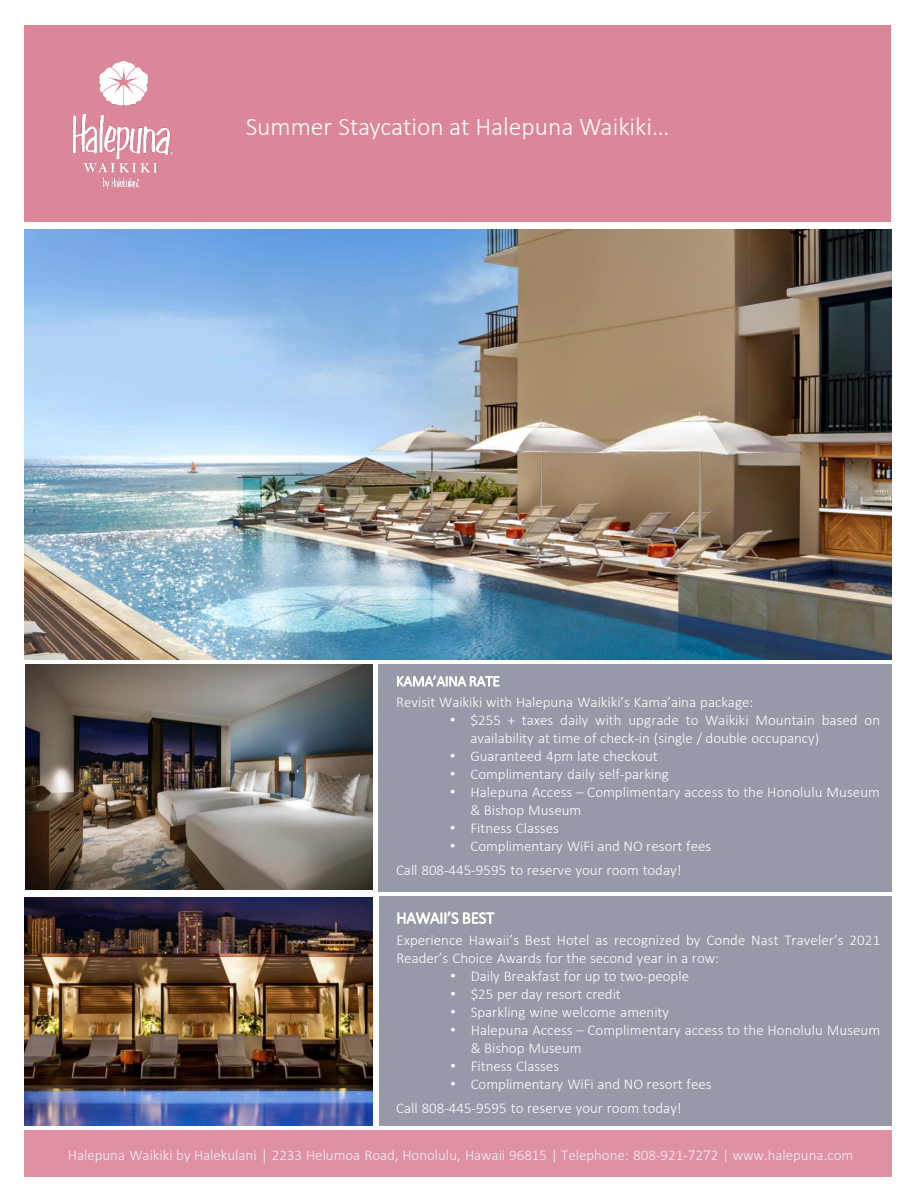
<style>
.page{position:relative;width:918px;height:1188px;background:#fff}
.page>*{position:absolute;margin:0;border:0;box-sizing:border-box;transform-origin:0 0}
.t1{font:300 25.65px "Calibri";color:#fff}
.t2{font:300 16.5px "Calibri";letter-spacing:-.005em;color:#fff}
.t3{font:300 15px/18px "Calibri";color:#fff}
.t4{font:300 15px "Calibri";color:#f2f3f4}
.s1{font-family:"Arial";font-weight:400}
</style>
<div class="page">
<div style="left:379px;top:896px;width:513px;height:230px;background:#9699a7"></div>
<div style="left:379px;top:664px;width:513px;height:228px;background:#9699a7"></div>
<div style="left:24px;top:25px;width:867px;height:197px;background:#dc8699"></div>
<div style="left:24px;top:1131px;width:868px;height:46px;background:#df91a3"></div>
<img style="left:26px;top:664px;width:347px;height:226px">
<img style="left:24px;top:897px;width:349px;height:229px">
<img style="left:72px;top:61px;width:102px;height:130px">
<img style="left:24px;top:229px;width:867px;height:431px">
<p class="t1" style="left:246px;top:111px;width:425px">Summer Staycation at Halepuna Waikiki…</p>
<p class="t3" style="left:396px;top:671px;width:359px;line-height:20.7px">KAMA’AINA RATE<br>Revisit Waikiki with Halepuna Waikiki’s Kama’aina package:</p>
<p class="t3" style="left:470px;top:711px;width:411px;text-indent:-20px"><span class="s1">•</span> $255 + taxes daily with upgrade to Waikiki Mountain based on availability at time of check-in (single / double occupancy)</p>
<p class="t3" style="left:450px;top:747px;width:209px"><span class="s1">•</span> Guaranteed 4pm late checkout</p>
<p class="t3" style="left:450px;top:765px;width:220px"><span class="s1">•</span> Complimentary daily self-parking</p>
<p class="t3" style="left:470px;top:783px;width:411px;text-indent:-20px"><span class="s1">•</span> Halepuna Access – Complimentary access to the Honolulu Museum &amp; Bishop Museum</p>
<p class="t3" style="left:450px;top:819px;width:110px"><span class="s1">•</span> Fitness Classes</p>
<p class="t3" style="left:396px;top:834px;width:317px;line-height:24.3px;text-indent:54px"><span class="s1">•</span> Complimentary WiFi and NO resort fees<br>Call 808-445-9595 to reserve your room today!</p>
<p class="t2" style="left:396px;top:908px;width:99px">HAWAII’S BEST</p>
<p class="t3" style="left:396px;top:931px;width:485px">Experience Hawaii’s Best Hotel as recognized by Conde Nast Traveler’s 2021<br>Reader’s Choice Awards for the second year in a row:</p>
<p class="t3" style="left:450px;top:967px;width:240px"><span class="s1">•</span> Daily Breakfast for up to two-people</p>
<p class="t3" style="left:450px;top:985px;width:172px"><span class="s1">•</span> $25 per day resort credit</p>
<p class="t3" style="left:450px;top:1003px;width:220px"><span class="s1">•</span> Sparkling wine welcome amenity</p>
<p class="t3" style="left:471px;top:1021px;width:411px;text-indent:-20px"><span class="s1">•</span> Halepuna Access – Complimentary access to the Honolulu Museum &amp; Bishop Museum</p>
<p class="t3" style="left:450px;top:1057px;width:110px"><span class="s1">•</span> Fitness Classes</p>
<p class="t3" style="left:396px;top:1072px;width:317px;line-height:24.3px;text-indent:54px"><span class="s1">•</span> Complimentary WiFi and NO resort fees<br>Call 808-445-9595 to reserve your room today!</p>
<p class="t4" style="left:68px;top:1146px;width:787px">Halepuna Waikiki by Halekulani │ 2233 Helumoa Road, Honolulu, Hawaii 96815 | Telephone: 808-921-7272 | www.halepuna.com</p>
</div>
